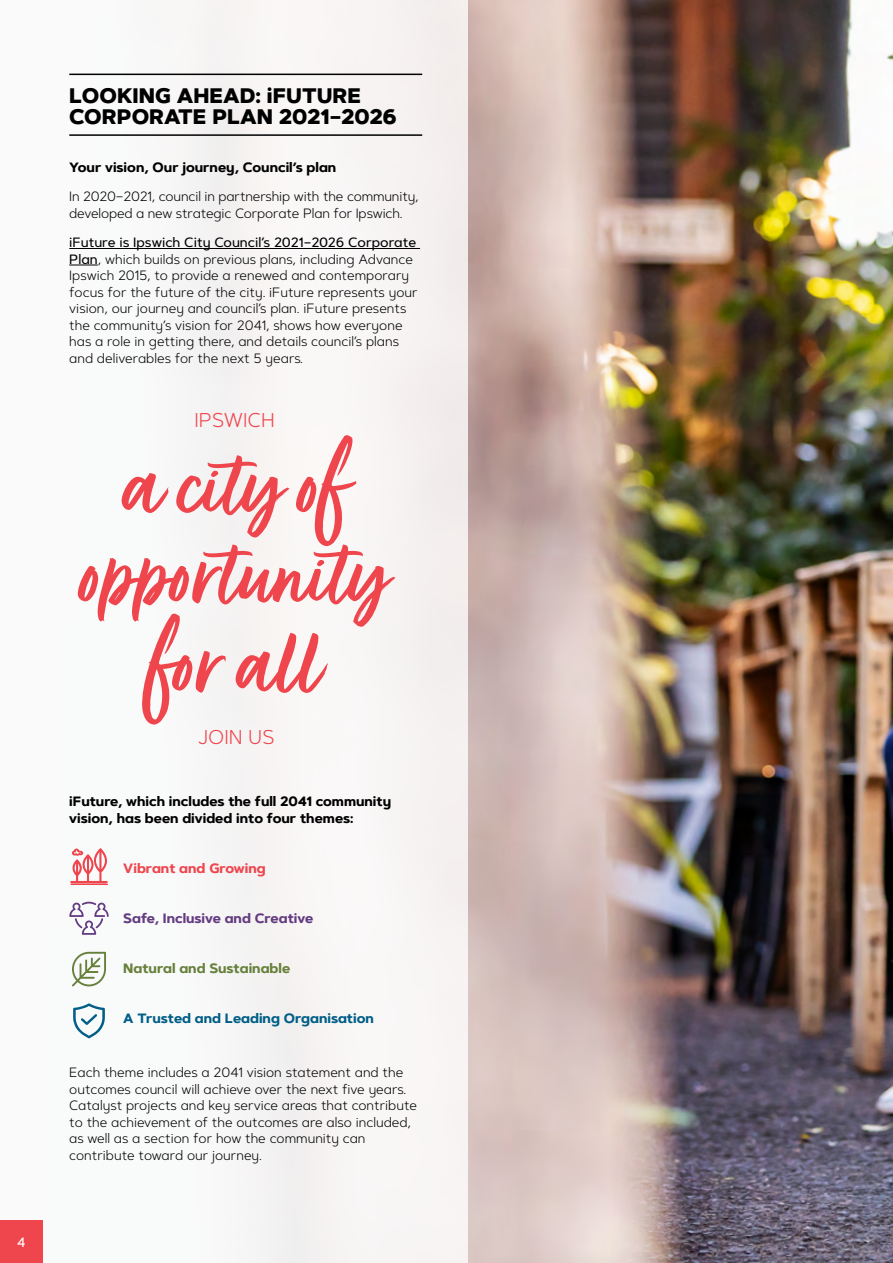
<style>
.page{position:relative;width:893px;height:1263px;background:#fff}
.page>*{position:absolute;margin:0;border:0;box-sizing:border-box;transform-origin:0 0}
.Body_copy_1_column{font:111.45px/89.2px "Fave Script Bold Pro";color:#ef454d;text-align:center}
.Sub_Heading_1_-_LINES_-_1_col{font:800 21px/21px "Artegra Sans Alt";color:#000}
.Body_copy_1_column-2{font:300 19.95px "Artegra Sans Alt";color:#ef454d}
.Body_copy_1_column-3{font:300 13.5px/16.5px "Artegra Sans Alt";color:#000}
.Body_copy_1_column-4{font:700 13.5px/16.5px "Artegra Sans Alt";color:#000}
.Bullets_1{font:700 13.5px "Artegra Sans Alt";color:#005e87}
.Bullets_1-2{font:700 13.5px "Artegra Sans Alt";color:#633b81}
.Bullets_1-3{font:700 13.5px "Artegra Sans Alt";color:#67803b}
.Bullets_1-4{font:700 13.5px "Artegra Sans Alt";color:#ef454d}
.t1{font:500 13.5px "Artegra Sans Alt";color:#fff}
.s1{font-weight:500}
</style>
<div class="page">
<img style="left:468px;top:0;width:425px;height:1263px">
<div style="left:0;top:0;width:468px;height:1263px;background:#f9f7f6"></div>
<hr style="left:69px;top:74px;width:353px;height:1px;background:#000">
<hr style="left:69px;top:134px;width:353px;height:2px;background:#000">
<hr style="left:69px;top:248px;width:351px;height:1px;background:#000">
<svg style="left:69px;top:265px;width:29px;height:1px"></svg>
<svg style="left:69px;top:848px;width:40px;height:87px"></svg>
<svg style="left:73px;top:1003px;width:32px;height:35px"></svg>
<svg style="left:72px;top:952px;width:34px;height:34px"></svg>
<div style="left:0;top:1220px;width:43px;height:43px;background:#ef454d"></div>
<p class="t1" style="left:17px;top:1232px;width:10px">4</p>
<p class="Sub_Heading_1_-_LINES_-_1_col" style="left:69px;top:85px;width:329px">LOOKING AHEAD: iFUTURE<br>CORPORATE PLAN 2021–2026</p>
<p class="Body_copy_1_column-4" style="left:69px;top:159px;width:269px">Your vision, Our journey, Council’s plan</p>
<p class="Body_copy_1_column-3" style="left:69px;top:188px;width:351px">In 2020–2021, council in partnership with the community, developed a new strategic Corporate Plan for Ipswich.</p>
<p class="Body_copy_1_column-3" style="left:69px;top:234px;width:350px"><span class="s1">iFuture is Ipswich City Council’s 2021–2026 Corporate Plan</span>, which builds on previous plans, including Advance Ipswich 2015, to provide a renewed and contemporary focus for the future of the city. iFuture represents your vision, our journey and council’s plan. iFuture presents the community’s vision for 2041, shows how everyone has a role in getting there, and details council’s plans and deliverables for the next 5 years.</p>
<p class="Body_copy_1_column-2" style="left:194px;top:407px;width:82px">IPSWICH</p>
<p class="Body_copy_1_column" style="left:81px;top:440px;width:311px">a city of opportunity for all</p>
<p class="Body_copy_1_column-2" style="left:198px;top:724px;width:78px">JOIN US</p>
<p class="Body_copy_1_column-4" style="left:69px;top:793px;width:323px">iFuture, which includes the full 2041 community vision, has been divided into four themes:</p>
<p class="Bullets_1-4" style="left:123px;top:858px;width:144px">Vibrant and Growing</p>
<p class="Bullets_1-2" style="left:123px;top:908px;width:191px">Safe, Inclusive and Creative</p>
<p class="Bullets_1-3" style="left:123px;top:958px;width:168px">Natural and Sustainable</p>
<p class="Bullets_1" style="left:123px;top:1008px;width:252px">A Trusted and Leading Organisation</p>
<p class="Body_copy_1_column-3" style="left:69px;top:1064px;width:349px">Each theme includes a 2041 vision statement and the outcomes council will achieve over the next five years.<br>Catalyst projects and key service areas that contribute to the achievement of the outcomes are also included, as well as a section for how the community can contribute toward our journey.</p>
</div>
